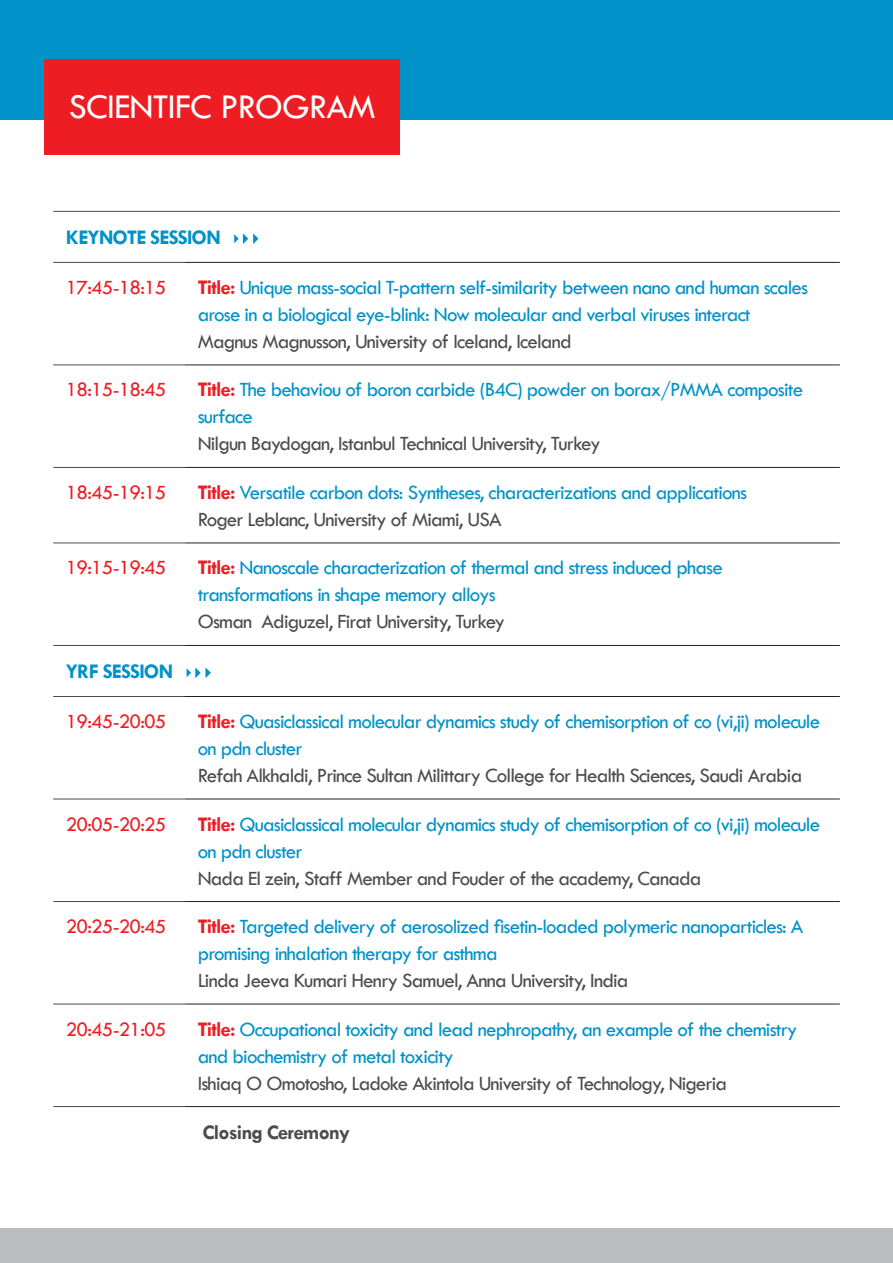
<style>
.page{position:relative;width:893px;height:1263px;background:#fff}
.page>*{position:absolute;margin:0;border:0;box-sizing:border-box;transform-origin:0 0}
.t1{font:36px "Tw Cen";letter-spacing:-.02em;color:#fff}
.t2{font:21px/27px "Tw Cen";letter-spacing:-.04em;color:#0092c8}
.t3{font:21px "Tw Cen";letter-spacing:-.04em;color:#ee1d23}
.t4{font:700 21px "Tw Cen";letter-spacing:-.04em;color:#0092c8}
.t5{font:700 21px "Tw Cen";letter-spacing:-.04em;color:#4b4c4d}
.s1{font-weight:700;color:#ee1d23}
.s2{color:#4b4c4d}
</style>
<div class="page">
<div style="left:0;top:1229px;width:893px;height:34px;background:#bcbdc0"></div>
<div style="left:0;top:0;width:893px;height:119px;background:#0092c8"></div>
<div style="left:45px;top:60px;width:355px;height:95px;background:#ee1d23"></div>
<hr style="left:185px;top:262px;width:655px;height:1px;background:#231f20">
<hr style="left:185px;top:364px;width:655px;height:1px;background:#231f20">
<hr style="left:185px;top:467px;width:655px;height:1px;background:#231f20">
<hr style="left:185px;top:543px;width:655px;height:1px;background:#231f20">
<hr style="left:185px;top:645px;width:655px;height:1px;background:#231f20">
<hr style="left:185px;top:696px;width:655px;height:1px;background:#231f20">
<hr style="left:185px;top:799px;width:655px;height:1px;background:#231f20">
<hr style="left:185px;top:901px;width:655px;height:1px;background:#231f20">
<hr style="left:185px;top:1004px;width:655px;height:1px;background:#231f20">
<hr style="left:185px;top:1106px;width:655px;height:1px;background:#231f20">
<hr style="left:53px;top:211px;width:132px;height:1px;background:#4b4c4d">
<hr style="left:185px;top:211px;width:655px;height:1px;background:#4b4c4d">
<hr style="left:53px;top:262px;width:132px;height:1px;background:#4b4c4d">
<hr style="left:53px;top:364px;width:132px;height:1px;background:#4b4c4d">
<hr style="left:53px;top:467px;width:132px;height:1px;background:#4b4c4d">
<hr style="left:53px;top:543px;width:132px;height:1px;background:#4b4c4d">
<hr style="left:53px;top:645px;width:132px;height:1px;background:#4b4c4d">
<hr style="left:53px;top:696px;width:132px;height:1px;background:#4b4c4d">
<hr style="left:53px;top:799px;width:132px;height:1px;background:#4b4c4d">
<hr style="left:53px;top:901px;width:132px;height:1px;background:#4b4c4d">
<hr style="left:53px;top:1004px;width:132px;height:1px;background:#4b4c4d">
<hr style="left:53px;top:1106px;width:132px;height:1px;background:#4b4c4d">
<svg style="left:234px;top:233px;width:25px;height:11px"></svg>
<svg style="left:187px;top:667px;width:24px;height:11px"></svg>
<p class="t1" style="left:69px;top:85px;width:308px">SCIENTIFC PROGRAM</p>
<p class="t4" style="left:66px;top:225px;width:156px">KEYNOTE SESSION</p>
<p class="t3" style="left:66px;top:275px;width:102px">17:45-18:15</p>
<p class="t2" style="left:198px;top:274px;width:612px"><span class="s1">Title:</span> Unique mass-social T-pattern self-similarity between nano and human scales arose in a biological eye-blink: Now molecular and verbal viruses interact<br><span class="s2">Magnus Magnusson, University of Iceland, Iceland</span></p>
<p class="t3" style="left:66px;top:377px;width:102px">18:15-18:45</p>
<p class="t2" style="left:198px;top:376px;width:607px"><span class="s1">Title:</span> The behaviou of boron carbide (B4C) powder on borax/PMMA composite surface<br><span class="s2">Nilgun Baydogan, Istanbul Technical University, Turkey</span></p>
<p class="t3" style="left:66px;top:480px;width:102px">18:45-19:15</p>
<p class="t2" style="left:198px;top:479px;width:551px"><span class="s1">Title:</span> Versatile carbon dots: Syntheses, characterizations and applications<br><span class="s2">Roger Leblanc, University of Miami, USA</span></p>
<p class="t3" style="left:66px;top:555px;width:102px">19:15-19:45</p>
<p class="t2" style="left:198px;top:554px;width:527px"><span class="s1">Title:</span> Nanoscale characterization of thermal and stress induced phase transformations in shape memory alloys<br><span class="s2">Osman Adiguzel, Firat University, Turkey</span></p>
<p class="t4" style="left:66px;top:659px;width:109px">YRF SESSION</p>
<p class="t3" style="left:66px;top:709px;width:102px">19:45-20:05</p>
<p class="t2" style="left:198px;top:708px;width:624px"><span class="s1">Title:</span> Quasiclassical molecular dynamics study of chemisorption of co (vi,ji) molecule on pdn cluster<br><span class="s2">Refah Alkhaldi, Prince Sultan Milittary College for Health Sciences, Saudi Arabia</span></p>
<p class="t3" style="left:66px;top:811px;width:102px">20:05-20:25</p>
<p class="t2" style="left:198px;top:810px;width:624px"><span class="s1">Title:</span> Quasiclassical molecular dynamics study of chemisorption of co (vi,ji) molecule on pdn cluster<br><span class="s2">Nada El zein, Staff Member and Fouder of the academy, Canada</span></p>
<p class="t3" style="left:66px;top:914px;width:102px">20:25-20:45</p>
<p class="t2" style="left:198px;top:913px;width:607px"><span class="s1">Title:</span> Targeted delivery of aerosolized fisetin-loaded polymeric nanoparticles: A promising inhalation therapy for asthma<br><span class="s2">Linda Jeeva Kumari Henry Samuel, Anna University, India</span></p>
<p class="t3" style="left:66px;top:1016px;width:102px">20:45-21:05</p>
<p class="t2" style="left:198px;top:1015px;width:601px"><span class="s1">Title:</span> Occupational toxicity and lead nephropathy, an example of the chemistry and biochemistry of metal toxicity<br><span class="s2">Ishiaq O Omotosho, Ladoke Akintola University of Technology, Nigeria</span></p>
<p class="t5" style="left:202px;top:1120px;width:149px">Closing Ceremony</p>
</div>
